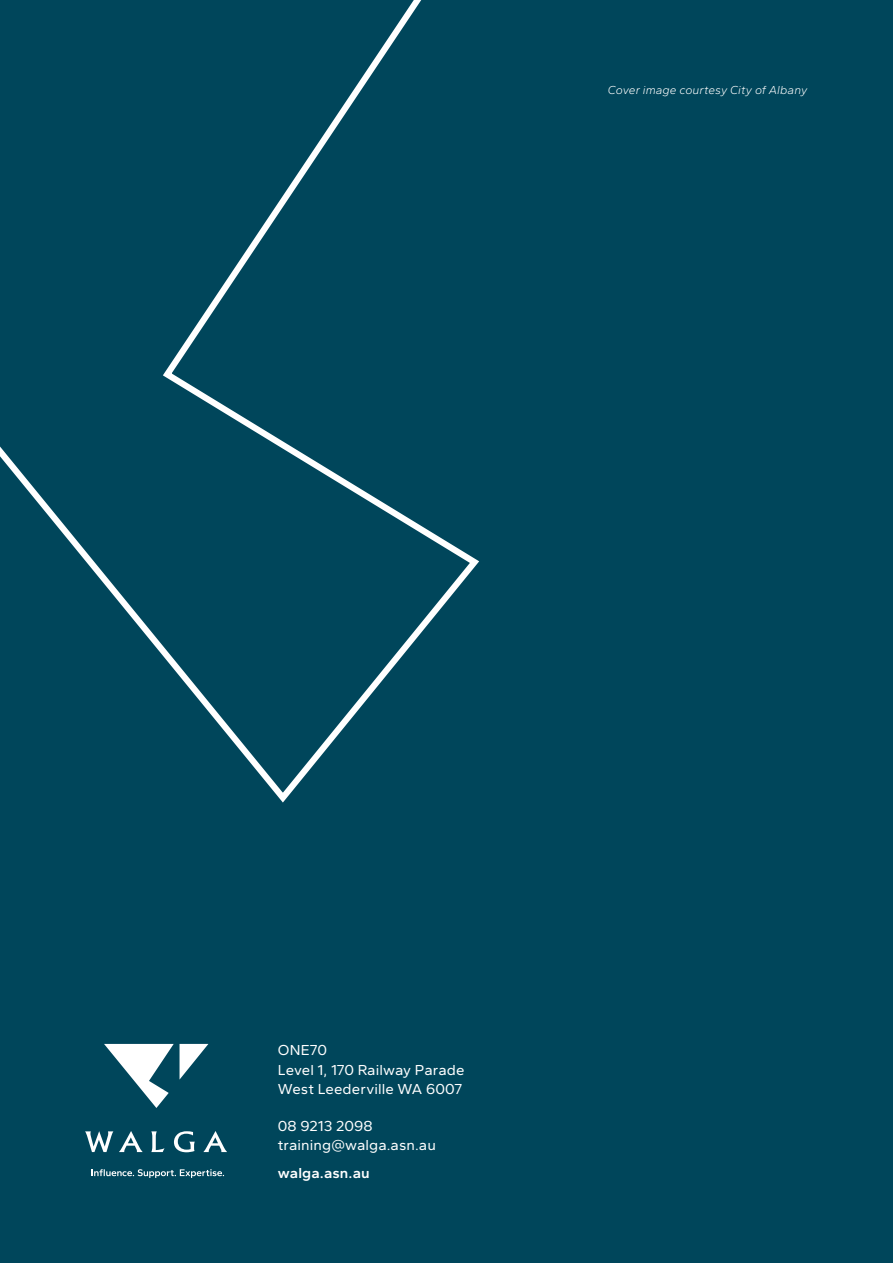
<style>
.page{position:relative;width:893px;height:1263px;background:#00465b}
.page>*{position:absolute;margin:0;border:0;box-sizing:border-box;transform-origin:0 0}
.t1{font:15px/19.5px "Gantari";letter-spacing:.005em;color:#fff}
.t2{font:600 15px "Gantari";letter-spacing:.01em;color:#fff}
.t3{font:italic 300 12px "Gantari";letter-spacing:.005em;color:#fff}
</style>
<div class="page">
<svg style="left:104px;top:1044px;width:70px;height:64px"></svg>
<svg style="left:180px;top:1044px;width:28px;height:35px"></svg>
<svg style="left:174px;top:1131px;width:21px;height:21px"></svg>
<svg style="left:85px;top:1131px;width:28px;height:21px"></svg>
<svg style="left:119px;top:1131px;width:24px;height:21px"></svg>
<svg style="left:203px;top:1131px;width:24px;height:21px"></svg>
<svg style="left:151px;top:1131px;width:14px;height:21px"></svg>
<svg style="left:91px;top:1169px;width:133px;height:9px"></svg>
<svg style="left:0;top:0;width:479px;height:802px"></svg>
<p class="t3" style="left:608px;top:83px;width:201px">Cover image courtesy City of Albany</p>
<p class="t1" style="left:278px;top:1040px;width:188px">ONE70<br>Level 1, 170 Railway Parade<br>West Leederville WA 6007</p>
<p class="t1" style="left:278px;top:1115px;width:160px">08 9213 2098 training@walga.asn.au</p>
<p class="t2" style="left:278px;top:1163px;width:93px">walga.asn.au</p>
</div>
